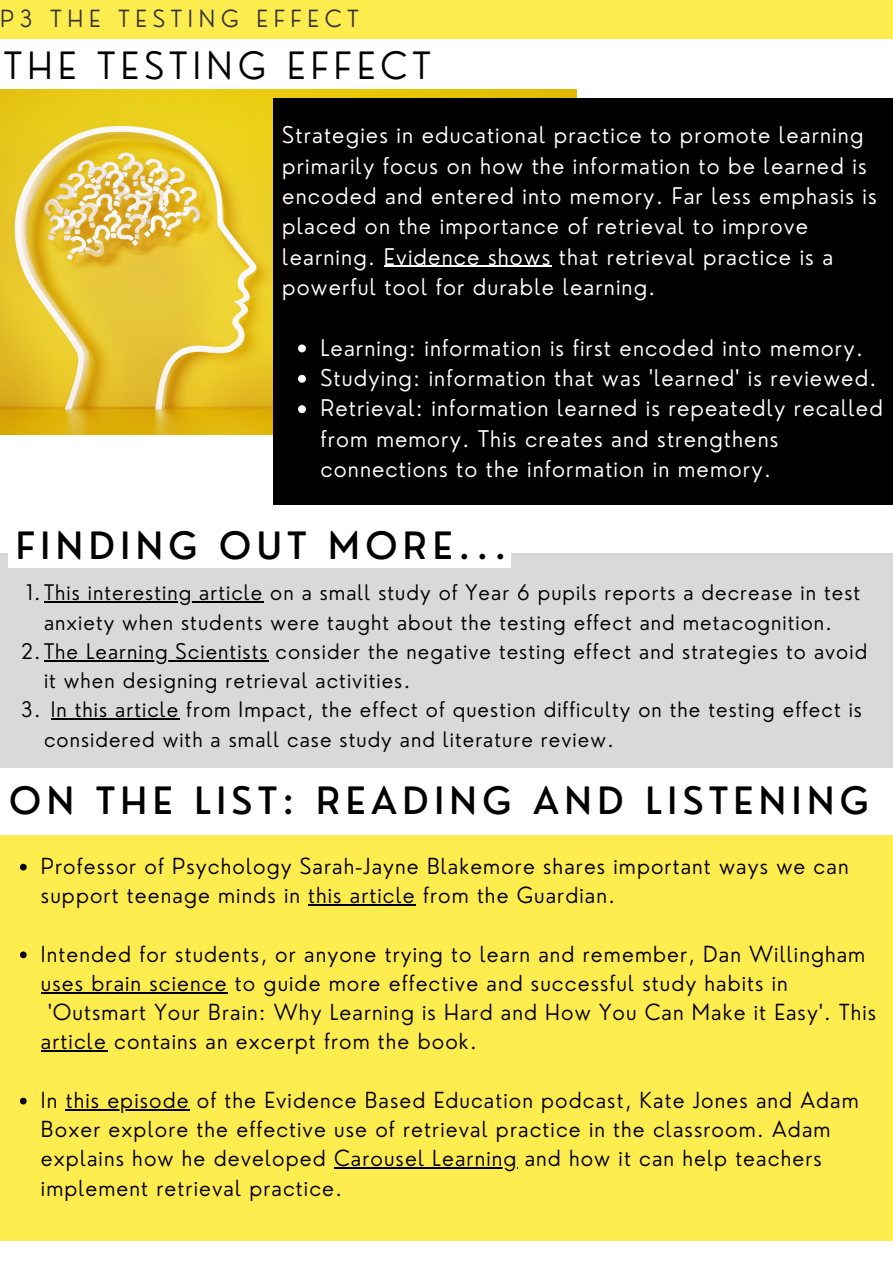
<style>
.page{position:relative;width:893px;height:1264px;background:#fff}
.page>*{position:absolute;margin:0;border:0;box-sizing:border-box;transform-origin:0 0}
.t1{font:500 36.75px "Nourd";letter-spacing:.15em;color:#000}
.t2{font:300 36.75px "Nourd";letter-spacing:.15em;color:#000}
.t3{font:300 23.1px "Nourd";letter-spacing:.25em;color:#363633}
.t4{font:300 22.35px/30.3px "Nourd";letter-spacing:.05em;color:#fff}
.t5{font:300 21.6px/29.2px "Nourd";letter-spacing:.05em;color:#000}
.t6{font:300 21px/29.2px "Nourd";letter-spacing:.05em;color:#000}
</style>
<div class="page">
<div style="left:0;top:0;width:892px;height:38px;background:#ffec4f"></div>
<div style="left:0;top:835px;width:892px;height:405px;background:#ffec4f"></div>
<div style="left:0;top:553px;width:892px;height:214px;background:#d9d9d9"></div>
<div style="left:8px;top:517px;width:502px;height:50px;background:#fff"></div>
<img style="left:0;top:89px;width:576px;height:345px">
<div style="left:273px;top:99px;width:619px;height:405px;background:#000"></div>
<svg style="left:298px;top:344px;width:8px;height:8px"></svg>
<svg style="left:298px;top:375px;width:8px;height:8px"></svg>
<svg style="left:298px;top:405px;width:8px;height:8px"></svg>
<hr style="left:384px;top:266px;width:167px;height:1px;background:#fff">
<svg style="left:20px;top:863px;width:7px;height:7px"></svg>
<hr style="left:308px;top:904px;width:108px;height:1px;background:#000">
<svg style="left:20px;top:951px;width:7px;height:7px"></svg>
<hr style="left:41px;top:992px;width:187px;height:1px;background:#000">
<hr style="left:41px;top:1050px;width:66px;height:1px;background:#000">
<svg style="left:20px;top:1097px;width:7px;height:7px"></svg>
<hr style="left:66px;top:1108px;width:124px;height:2px;background:#000">
<hr style="left:334px;top:1167px;width:183px;height:1px;background:#000">
<hr style="left:44px;top:601px;width:219px;height:1px;background:#000">
<hr style="left:44px;top:660px;width:224px;height:1px;background:#000">
<hr style="left:51px;top:718px;width:128px;height:1px;background:#000">
<p class="t3" style="left:0;top:4px;width:360px">P3 THE TESTING EFFECT</p>
<p class="t2" style="left:4px;top:42px;width:427px">THE TESTING EFFECT</p>
<p class="t4" style="left:282px;top:120px;width:596px">Strategies in educational practice to promote learning primarily focus on how the information to be learned is encoded and entered into memory. Far less emphasis is placed on the importance of retrieval to improve learning. Evidence shows that retrieval practice is a powerful tool for durable learning.</p>
<p class="t4" style="left:320px;top:332px;width:544px">Learning: information is first encoded into memory.</p>
<p class="t4" style="left:320px;top:362px;width:557px">Studying: information that was 'learned' is reviewed.</p>
<p class="t4" style="left:320px;top:393px;width:563px">Retrieval: information learned is repeatedly recalled from memory. This creates and strengthens connections to the information in memory.</p>
<p class="t1" style="left:16px;top:522px;width:492px">FINDING OUT MORE...</p>
<p class="t6" style="left:26px;top:578px;width:835px;text-align:center">1.This interesting article on a small study of Year 6 pupils reports a decrease in test anxiety when students were taught about the testing effect and metacognition.</p>
<p class="t6" style="left:44px;top:636px;width:824px;text-indent:-23px">2.The Learning Scientists consider the negative testing effect and strategies to avoid it when designing retrieval activities.</p>
<p class="t6" style="left:44px;top:695px;width:819px;text-indent:7px">In this article from Impact, the effect of question difficulty on the testing effect is considered with a small case study and literature review.</p>
<p class="t6" style="left:21px;top:695px;width:21px">3.</p>
<p class="t1" style="left:9px;top:777px;width:860px">ON THE LIST: READING AND LISTENING</p>
<p class="t5" style="left:41px;top:851px;width:809px">Professor of Psychology Sarah-Jayne Blakemore shares important ways we can support teenage minds in this article from the Guardian.</p>
<p class="t5" style="left:41px;top:938px;width:825px">Intended for students, or anyone trying to learn and remember, Dan Willingham</p>
<p class="t5" style="left:41px;top:968px;width:748px">uses brain science to guide more effective and successful study habits in</p>
<p class="t5" style="left:48px;top:997px;width:829px">'Outsmart Your Brain: Why Learning is Hard and How You Can Make it Easy'. This</p>
<p class="t5" style="left:41px;top:1026px;width:437px">article contains an excerpt from the book.</p>
<p class="t5" style="left:41px;top:1085px;width:819px">In this episode of the Evidence Based Education podcast, Kate Jones and Adam Boxer explore the effective use of retrieval practice in the classroom. Adam explains how he developed Carousel Learning and how it can help teachers implement retrieval practice.</p>
</div>
